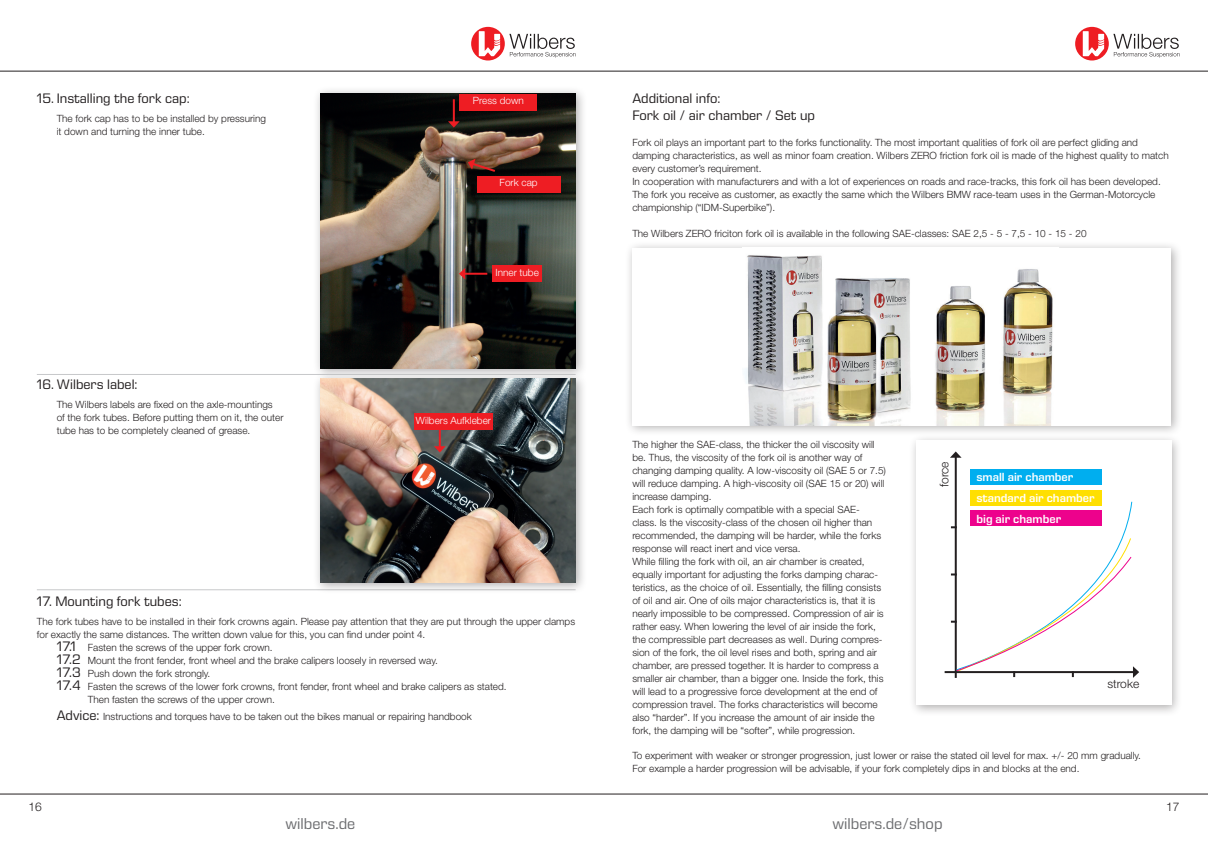
<style>
.page{position:relative;width:1208px;height:859px;background:#fff}
.page>*{position:absolute;margin:0;border:0;box-sizing:border-box;transform-origin:0 0}
.t1{font:16px "Eurostile Next LT Pro";color:#6c6d70}
.t2{font:14px/16.8px "Eurostile Next LT Pro";color:#231f20}
.t3{font:600 12px/20.7px "Eurostile Next LT Pro";color:#fff}
.t4{font:300 12px "Helvetica Neue LT Pro";color:#231f20}
.t5{font:300 10px/13px "Helvetica Neue LT Pro";color:#231f20}
.t6{font:300 10px "Helvetica Neue LT Pro";color:#fff}
.s1{font-family:"Eurostile Next LT Pro";font-weight:400;font-size:14px}
</style>
<div class="page">
<hr style="left:0;top:71px;width:1208px;height:1px;background:#231f20">
<hr style="left:0;top:794px;width:1208px;height:1px;background:#231f20">
<svg style="left:471px;top:27px;width:34px;height:34px"></svg>
<svg style="left:479px;top:31px;width:21px;height:25px"></svg>
<svg style="left:509px;top:34px;width:66px;height:24px"></svg>
<svg style="left:1075px;top:27px;width:33px;height:34px"></svg>
<svg style="left:1082px;top:31px;width:22px;height:25px"></svg>
<svg style="left:1113px;top:34px;width:66px;height:24px"></svg>
<div style="left:313px;top:86px;width:274px;height:294px;background:#231f20;opacity:.35"></div>
<img style="left:320px;top:94px;width:255px;height:275px">
<hr style="left:37px;top:589px;width:538px;height:1px;background:#c7c8ca">
<hr style="left:37px;top:374px;width:538px;height:1px;background:#c7c8ca">
<div style="left:460px;top:94px;width:77px;height:16px;background:#ee1d23"></div>
<div style="left:477px;top:176px;width:83px;height:17px;background:#ee1d23"></div>
<div style="left:492px;top:265px;width:50px;height:17px;background:#ee1d23"></div>
<hr style="left:453px;top:99px;width:2px;height:24px;background:#ee1d23">
<svg style="left:448px;top:121px;width:12px;height:7px"></svg>
<svg style="left:468px;top:159px;width:29px;height:14px"></svg>
<hr style="left:463px;top:273px;width:24px;height:2px;background:#ee1d23">
<svg style="left:459px;top:268px;width:6px;height:12px"></svg>
<div style="left:625px;top:240px;width:557px;height:197px;background:#231f20;opacity:.35"></div>
<div style="left:632px;top:248px;width:539px;height:177px;background:#fff"></div>
<img style="left:744px;top:255px;width:309px;height:170px">
<div style="left:908px;top:433px;width:274px;height:283px;background:#231f20;opacity:.35"></div>
<div style="left:916px;top:441px;width:255px;height:264px;background:#fff"></div>
<hr style="left:954px;top:456px;width:2px;height:222px;background:#231f20">
<svg style="left:950px;top:451px;width:11px;height:7px"></svg>
<hr style="left:944px;top:671px;width:190px;height:2px;background:#231f20">
<div style="left:970px;top:469px;width:132px;height:16px;background:#00aeef"></div>
<div style="left:970px;top:490px;width:132px;height:16px;background:#ffdf01"></div>
<svg style="left:951px;top:501px;width:188px;height:177px"></svg>
<div style="left:313px;top:371px;width:274px;height:223px;background:#231f20;opacity:.35"></div>
<img style="left:320px;top:379px;width:255px;height:204px">
<div style="left:414px;top:413px;width:79px;height:16px;background:#ee1d23"></div>
<svg style="left:434px;top:429px;width:11px;height:23px"></svg>
<h2 class="t2" style="left:37px;top:90px;width:154px">15. Installing the fork cap:</h2>
<p class="t5" style="left:57px;top:112px;width:211px">The fork cap has to be be installed by pressuring it down and turning the inner tube.</p>
<h2 class="t2" style="left:37px;top:376px;width:102px">16. Wilbers label:</h2>
<p class="t5" style="left:57px;top:397px;width:228px">The Wilbers labels are fixed on the axle-mountings<br>of the fork tubes. Before putting them on it, the outer tube has to be completely cleaned of grease.</p>
<p class="t6" style="left:473px;top:95px;width:52px">Press down</p>
<p class="t6" style="left:499px;top:177px;width:39px">Fork cap</p>
<p class="t6" style="left:495px;top:266px;width:45px">Inner tube</p>
<p class="t6" style="left:416px;top:414px;width:77px">Wilbers Aufkleber</p>
<h2 class="t2" style="left:37px;top:593px;width:146px">17. Mounting fork tubes:</h2>
<p class="t5" style="left:37px;top:615px;width:540px">The fork tubes have to be installed in their fork crowns again. Please pay attention that they are put through the upper clamps</p>
<p class="t5" style="left:37px;top:628px;width:390px">for exactly the same distances. The written down value for this, you can find under point 4.</p>
<p class="t5" style="left:57px;top:641px;width:217px"><span class="s1">17.1</span> Fasten the screws of the upper fork crown.</p>
<p class="t5" style="left:57px;top:654px;width:383px"><span class="s1">17.2</span> Mount the front fender, front wheel and the brake calipers loosely in reversed way.</p>
<p class="t5" style="left:57px;top:667px;width:155px"><span class="s1">17.3</span> Push down the fork strongly.</p>
<p class="t5" style="left:57px;top:680px;width:451px"><span class="s1">17.4</span> Fasten the screws of the lower fork crowns, front fender, front wheel and brake calipers as stated.</p>
<p class="t5" style="left:88px;top:693px;width:189px">Then fasten the screws of the upper crown.</p>
<p class="t5" style="left:57px;top:710px;width:416px"><span class="s1">Advice:</span> Instructions and torques have to be taken out the bikes manual or repairing handbook</p>
<h2 class="t2" style="left:632px;top:90px;width:184px">Additional info:<br>Fork oil / air chamber / Set up</h2>
<p class="t5" style="left:632px;top:136px;width:538px">Fork oil plays an important part to the forks functionality. The most important qualities of fork oil are perfect gliding and damping characteristics, as well as minor foam creation. Wilbers ZERO friction fork oil is made of the highest quality to match every customer’s requirement.<br>In cooperation with manufacturers and with a lot of experiences on roads and race-tracks, this fork oil has been developed.<br>The fork you receive as customer, as exactly the same which the Wilbers BMW race-team uses in the German-Motorcycle championship (“IDM-Superbike”).</p>
<p class="t5" style="left:632px;top:227px;width:456px">The Wilbers ZERO friciton fork oil is available in the following SAE-classes: SAE 2,5 - 5 - 7,5 - 10 - 15 - 20</p>
<p class="t5" style="left:632px;top:438px;width:255px">The higher the SAE-class, the thicker the oil viscosity will be. Thus, the viscosity of the fork oil is another way of changing damping quality. A low-viscosity oil (SAE 5 or 7.5) will reduce damping. A high-viscosity oil (SAE 15 or 20) will increase damping.<br>Each fork is optimally compatible with a special SAE&shy;class. Is the viscosity-class of the chosen oil higher than recommended, the damping will be harder, while the forks response will react inert and vice versa.<br>While filling the fork with oil, an air chamber is created, equally important for adjusting the forks damping charac&shy;teristics, as the choice of oil. Essentially, the filling consists of oil and air. One of oils major characteristics is, that it is nearly impossible to be compressed. Compression of air is rather easy. When lowering the level of air inside the fork, the compressible part decreases as well. During compres&shy;sion of the fork, the oil level rises and both, spring and air chamber, are pressed together. It is harder to compress a smaller air chamber, than a bigger one. Inside the fork, this will lead to a progressive force development at the end of compression travel. The forks characteristics will become also “harder”. If you increase the amount of air inside the fork, the damping will be “softer”, while progression.</p>
<p class="t5" style="left:632px;top:748px;width:510px">To experiment with weaker or stronger progression, just lower or raise the stated oil level for max. +/- 20 mm gradually.<br>For example a harder progression will be advisable, if your fork completely dips in and blocks at the end.</p>
<p class="t4" style="left:936px;top:487px;width:27px;rotate:-90deg">force</p>
<p class="t3" style="left:976px;top:467px;width:120px">small air chamber standard air chamber big air chamber</p>
<p class="t4" style="left:1107px;top:676px;width:33px">stroke</p>
<p class="t4" style="left:28px;top:799px;width:15px">16</p>
<p class="t4" style="left:1166px;top:799px;width:15px">17</p>
<h1 class="t1" style="left:285px;top:815px;width:71px">wilbers.de</h1>
<h1 class="t1" style="left:832px;top:815px;width:111px">wilbers.de/shop</h1>
</div>
